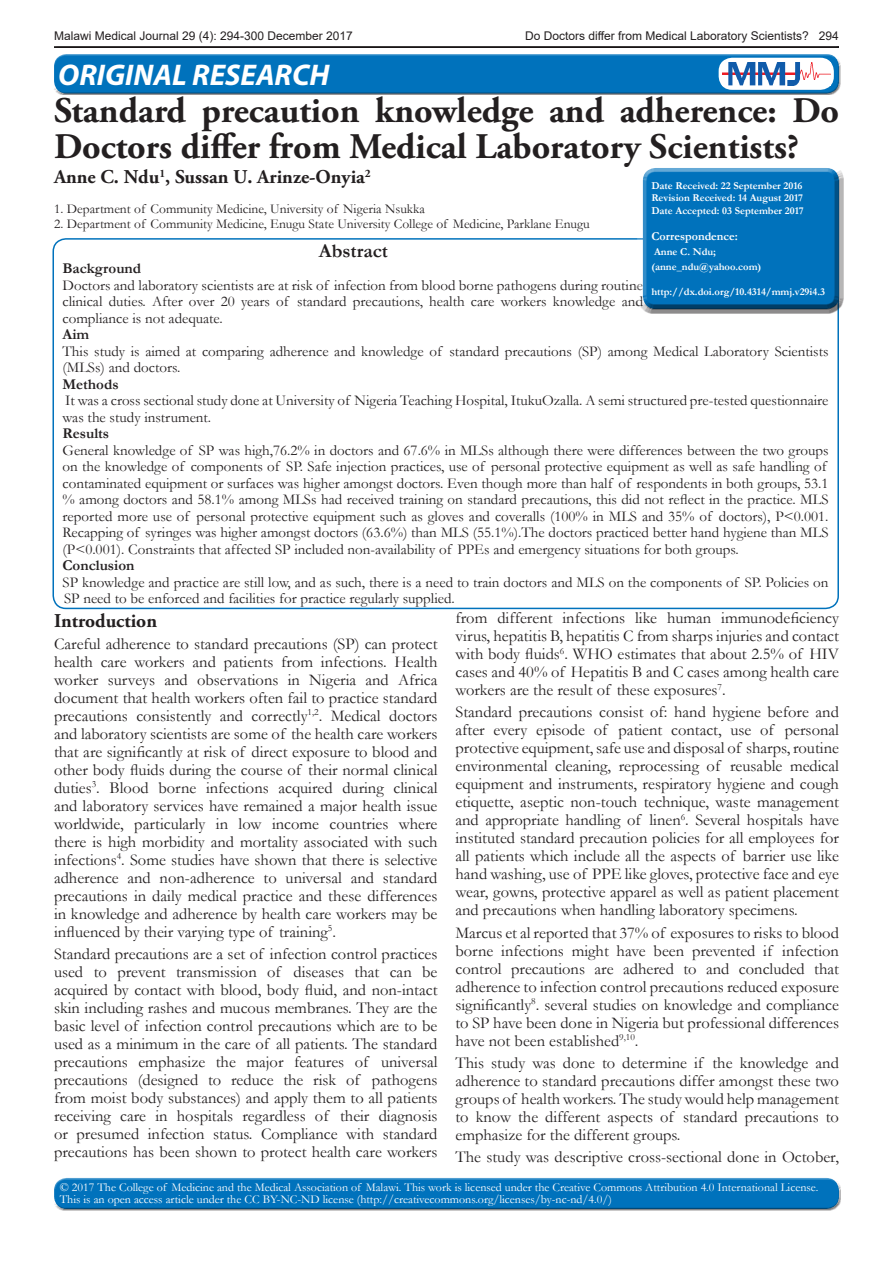
<style>
.page{position:relative;width:893px;height:1263px;background:#fff}
.page>*{position:absolute;margin:0;border:0;box-sizing:border-box;transform-origin:0 0}
.MMJ_Article_Title{font:700 36px/36px "Adobe Garamond Pro";color:#231f20}
.t1{font:italic 700 30px "Myriad Pro";color:#fff}
.MMJ_Author_Name{font:700 19.5px "Adobe Garamond Pro";color:#231f20}
.MMJ_Heading_1{font:700 19.5px "Adobe Garamond Pro";color:#231f20}
.MMJ_Main_Abstract_He{font:700 19.5px "Garamond";color:#231f20}
.MMJ_Body_Text{font:16.5px/18px "Garamond";color:#231f20;text-align:justify}
.MMJ_Abstract_Text{font:15px/16.5px "Garamond";color:#231f20}
.MMJ_Abstract_Text-2{font:700 15px "Garamond";color:#231f20}
.MMJ_Author_Instituti{font:13.5px "Garamond";color:#231f20}
.t2{font:12px/12px "Garamond";color:#fff}
.MMJ_Article_heading{font:12px "Arial";color:#231f20}
.t3{font:700 12px "Garamond";color:#fff}
.t4{font:700 10.5px/12.8px "Garamond";color:#fff}
</style>
<div class="page">
<div style="left:51px;top:43px;width:792px;height:6px;background:#231f20;opacity:.75"></div>
<div style="left:52px;top:1176px;width:789px;height:30px;background:#fff;opacity:.75"></div>
<div style="left:52px;top:1181px;width:789px;height:29px;background:#0072bc"></div>
<div style="left:52px;top:238px;width:787px;height:371px;border:2px solid #0072bc;border-radius:13px"></div>
<div style="left:52px;top:52px;width:789px;height:39px;background:#fff;opacity:.75"></div>
<div style="left:52px;top:58px;width:789px;height:37px;background:#231f20;opacity:.75"></div>
<div style="left:719px;top:58px;width:115px;height:32px;background:#fff;border-radius:13px"></div>
<img style="left:722px;top:62px;width:108px;height:23px">
<div style="left:638px;top:163px;width:206px;height:143px;background:#fff;opacity:.75"></div>
<div style="left:638px;top:170px;width:206px;height:144px;background:#231f20;opacity:.75"></div>
<p class="MMJ_Article_heading" style="left:54px;top:28px;width:300px">Malawi Medical Journal 29 (4): 294-300 December 2017</p>
<p class="MMJ_Article_heading" style="left:525px;top:28px;width:315px">Do Doctors differ from Medical Laboratory Scientists? 294</p>
<h2 class="t1" style="left:58px;top:55px;width:273px">ORIGINAL RESEARCH</h2>
<p class="MMJ_Article_Title" style="left:54px;top:93px;width:786px">Standard precaution knowledge and adherence: Do<br>Doctors differ from Medical Laboratory Scientists?</p>
<p class="MMJ_Author_Name" style="left:54px;top:166px;width:318px">Anne C. Ndu<sup>1</sup>, Sussan U. Arinze-Onyia<sup>2</sup></p>
<p class="MMJ_Author_Instituti" style="left:54px;top:200px;width:373px">1. Department of Community Medicine, University of Nigeria Nsukka</p>
<p class="MMJ_Author_Instituti" style="left:54px;top:215px;width:537px">2. Department of Community Medicine, Enugu State University College of Medicine, Parklane Enugu</p>
<p class="t4" style="left:651px;top:179px;width:154px">Date Received: 22 September 2016<br>Revision Received: 14 August 2017<br>Date Accepted: 03 September 2017</p>
<p class="t3" style="left:651px;top:228px;width:88px">Correspondence:</p>
<p class="t4" style="left:651px;top:244px;width:111px;line-height:15px">Anne C. Ndu; (anne_ndu@yahoo.com)</p>
<p class="t4" style="left:651px;top:286px;width:175px">http://dx.doi.org/10.4314/mmj.v29i4.3</p>
<p class="MMJ_Main_Abstract_He" style="left:319px;top:237px;width:71px">Abstract</p>
<p class="MMJ_Abstract_Text-2" style="left:63px;top:258px;width:80px">Background</p>
<p class="MMJ_Abstract_Text" style="left:63px;top:276px;width:582px;text-align:justify">Doctors and laboratory scientists are at risk of infection from blood borne pathogens during routine clinical duties. After over 20 years of standard precautions, health care workers knowledge and compliance is not adequate.</p>
<p class="MMJ_Abstract_Text-2" style="left:63px;top:324px;width:28px">Aim</p>
<p class="MMJ_Abstract_Text" style="left:63px;top:342px;width:768px">This study is aimed at comparing adherence and knowledge of standard precautions (SP) among Medical Laboratory Scientists (MLSs) and doctors.</p>
<p class="MMJ_Abstract_Text-2" style="left:63px;top:374px;width:58px">Methods</p>
<p class="MMJ_Abstract_Text" style="left:63px;top:392px;width:767px">It was a cross sectional study done at University of Nigeria Teaching Hospital, ItukuOzalla. A semi structured pre-tested questionnaire was the study instrument.</p>
<p class="MMJ_Abstract_Text-2" style="left:63px;top:423px;width:48px">Results</p>
<p class="MMJ_Abstract_Text" style="left:63px;top:441px;width:768px">General knowledge of SP was high,76.2% in doctors and 67.6% in MLSs although there were differences between the two groups on the knowledge of components of SP. Safe injection practices, use of personal protective equipment as well as safe handling of contaminated equipment or surfaces was higher amongst doctors. Even though more than half of respondents in both groups, 53.1 % among doctors and 58.1% among MLSs had received training on standard precautions, this did not reflect in the practice. MLS reported more use of personal protective equipment such as gloves and coveralls (100% in MLS and 35% of doctors), P&lt;0.001.<br>Recapping of syringes was higher amongst doctors (63.6%) than MLS (55.1%).The doctors practiced better hand hygiene than MLS (P&lt;0.001). Constraints that affected SP included non-availability of PPEs and emergency situations for both groups.</p>
<p class="MMJ_Abstract_Text-2" style="left:63px;top:555px;width:74px">Conclusion</p>
<p class="MMJ_Abstract_Text" style="left:63px;top:573px;width:767px">SP knowledge and practice are still low, and as such, there is a need to train doctors and MLS on the components of SP. Policies on<br>SP need to be enforced and facilities for practice regularly supplied.</p>
<p class="MMJ_Heading_1" style="left:54px;top:609px;width:105px">Introduction</p>
<p class="MMJ_Body_Text" style="left:54px;top:634px;width:385px">Careful adherence to standard precautions (SP) can protect health care workers and patients from infections. Health worker surveys and observations in Nigeria and Africa document that health workers often fail to practice standard precautions consistently and correctly<sup>1,2</sup>. Medical doctors and laboratory scientists are some of the health care workers that are significantly at risk of direct exposure to blood and other body fluids during the course of their normal clinical duties<sup>3</sup>. Blood borne infections acquired during clinical and laboratory services have remained a major health issue worldwide, particularly in low income countries where there is high morbidity and mortality associated with such infections<sup>4</sup>. Some studies have shown that there is selective adherence and non-adherence to universal and standard precautions in daily medical practice and these differences in knowledge and adherence by health care workers may be influenced by their varying type of training<sup>5</sup>.</p>
<p class="MMJ_Body_Text" style="left:54px;top:944px;width:385px">Standard precautions are a set of infection control practices used to prevent transmission of diseases that can be acquired by contact with blood, body fluid, and non-intact skin including rashes and mucous membranes. They are the basic level of infection control precautions which are to be used as a minimum in the care of all patients. The standard precautions emphasize the major features of universal precautions (designed to reduce the risk of pathogens from moist body substances) and apply them to all patients receiving care in hospitals regardless of their diagnosis or presumed infection status. Compliance with standard precautions has been shown to protect health care workers</p>
<p class="MMJ_Body_Text" style="left:455px;top:608px;width:385px">from different infections like human immunodeficiency virus, hepatitis B, hepatitis C from sharps injuries and contact with body fluids<sup>6</sup>. WHO estimates that about 2.5% of HIV cases and 40% of Hepatitis B and C cases among health care workers are the result of these exposures<sup>7</sup>.</p>
<p class="MMJ_Body_Text" style="left:455px;top:703px;width:385px">Standard precautions consist of: hand hygiene before and after every episode of patient contact, use of personal protective equipment, safe use and disposal of sharps, routine environmental cleaning, reprocessing of reusable medical equipment and instruments, respiratory hygiene and cough etiquette, aseptic non-touch technique, waste management and appropriate handling of linen<sup>6</sup>. Several hospitals have instituted standard precaution policies for all employees for all patients which include all the aspects of barrier use like hand washing, use of PPE like gloves, protective face and eye wear, gowns, protective apparel as well as patient placement and precautions when handling laboratory specimens.</p>
<p class="MMJ_Body_Text" style="left:455px;top:923px;width:385px">Marcus et al reported that 37% of exposures to risks to blood borne infections might have been prevented if infection control precautions are adhered to and concluded that adherence to infection control precautions reduced exposure significantly<sup>8</sup>. several studies on knowledge and compliance to SP have been done in Nigeria but professional differences have not been established<sup>9,10</sup>.</p>
<p class="MMJ_Body_Text" style="left:455px;top:1053px;width:385px">This study was done to determine if the knowledge and adherence to standard precautions differ amongst these two groups of health workers. The study would help management to know the different aspects of standard precautions to emphasize for the different groups.</p>
<p class="MMJ_Body_Text" style="left:455px;top:1147px;width:385px">The study was descriptive cross-sectional done in October,</p>
<p class="t2" style="left:60px;top:1181px;width:760px">© 2017 The College of Medicine and the Medical Association of Malawi. This work is licensed under the Creative Commons Attribution 4.0 International License.<br>This is an open access article under the CC BY-NC-ND license (http://creativecommons.org/licenses/by-nc-nd/4.0/)</p>
</div>
